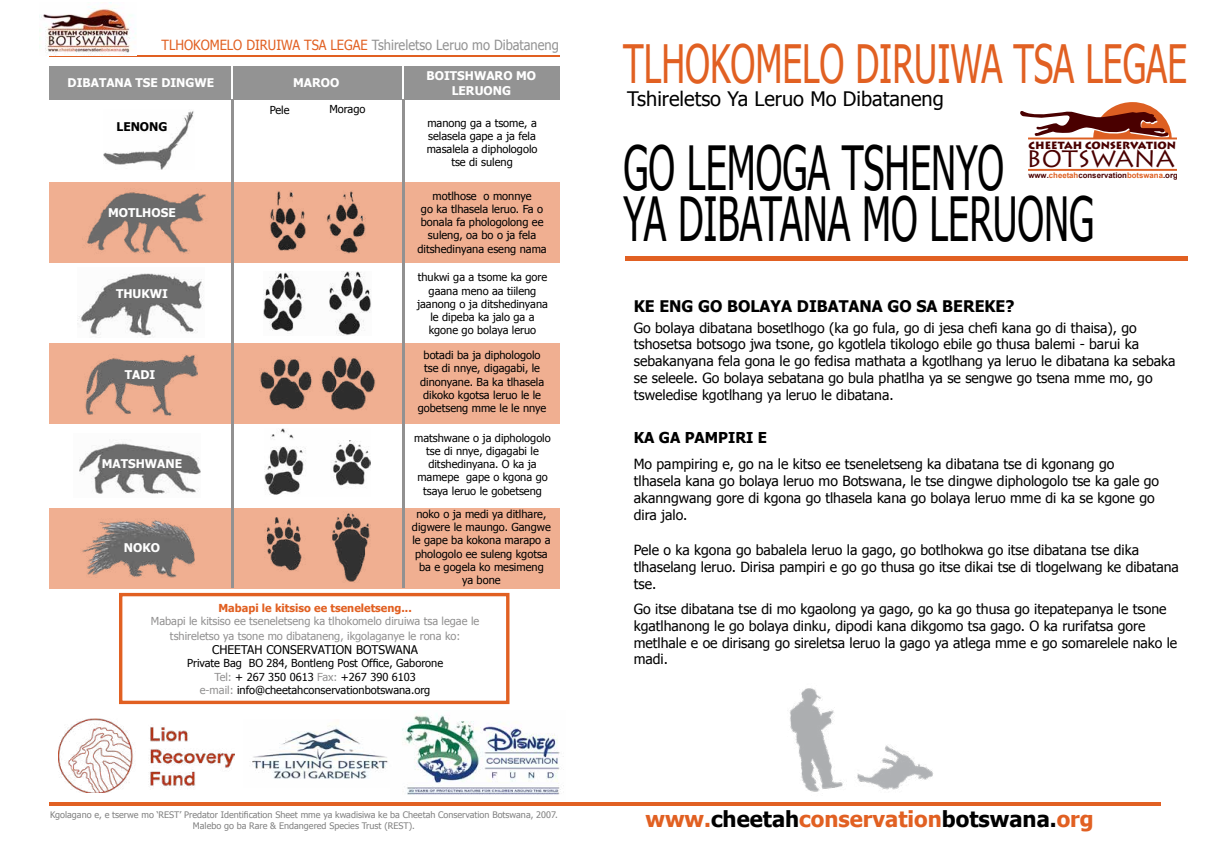
<style>
.page{position:relative;width:1208px;height:859px;background:#fff}
.page>*{position:absolute;margin:0;border:0;box-sizing:border-box;transform-origin:0 0}
.t1{font:60.8px/51px "Tahoma";color:#000;scale:.62 1}
.t2{font:52.8px "Tahoma";color:#e16022;scale:.67 1}
.t3{font:23.9px "Lithos Pro";color:#4a0000}
.t4{font:700 22px "Tahoma";color:#e16022}
.t5{font:20px "Tahoma";color:#000}
.t6{font:700 16px "Tahoma";color:#000}
.t7{font:700 15px "Tahoma";color:#000}
.t8{font:14px/16.8px "Tahoma";color:#000}
.t9{font:14px "Tahoma";color:#939393;scale:.92 1}
.t10{font:700 12px/14.4px "Tahoma";color:#fff;text-align:center}
.t11{font:12px "Tahoma";color:#000}
.t12{font:700 12px "Tahoma";color:#000}
.t13{font:11px/13.2px "Tahoma";color:#000;text-align:center}
.t14{font:11px/14.4px "Tahoma";color:#929191;text-align:center}
.t15{font:700 11px "Tahoma";color:#e16022}
.t16{font:900 10.4px "Lithos Pro";color:#4a0000}
.t17{font:9px/10.8px "Tahoma";color:#818181;text-align:center}
.t18{font:700 7.8px "Arial";color:#4a0000}
.s1{color:#e16022}
.s2{color:#929191}
.s3{color:#010102}
.s4{color:#dd5f22}
.s5{color:#000}
</style>
<div class="page">
<div style="left:404px;top:67px;width:155px;height:33px;background:#939393"></div>
<div style="left:233px;top:67px;width:169px;height:33px;background:#939393"></div>
<div style="left:49px;top:67px;width:182px;height:33px;background:#939393"></div>
<div style="left:49px;top:182px;width:510px;height:80px;background:#f0af91"></div>
<div style="left:49px;top:343px;width:510px;height:80px;background:#f0af91"></div>
<div style="left:49px;top:508px;width:510px;height:80px;background:#f0af91"></div>
<hr style="left:231px;top:100px;width:2px;height:488px;background:#929191">
<hr style="left:402px;top:100px;width:2px;height:488px;background:#929191">
<hr style="left:49px;top:802px;width:1111px;height:4px;background:#e16022">
<hr style="left:626px;top:257px;width:562px;height:4px;background:#e16022">
<img style="left:104px;top:111px;width:90px;height:59px">
<img style="left:77px;top:273px;width:126px;height:65px">
<img style="left:79px;top:442px;width:122px;height:52px">
<img style="left:266px;top:513px;width:105px;height:70px">
<img style="left:265px;top:429px;width:105px;height:66px">
<img style="left:263px;top:271px;width:108px;height:64px">
<img style="left:270px;top:191px;width:95px;height:62px">
<img style="left:87px;top:192px;width:119px;height:62px">
<img style="left:82px;top:520px;width:113px;height:57px">
<img style="left:260px;top:357px;width:116px;height:53px">
<hr style="left:49px;top:55px;width:510px;height:2px;background:#e16022">
<img style="left:790px;top:688px;width:53px;height:104px">
<img style="left:857px;top:745px;width:76px;height:45px">
<img style="left:58px;top:718px;width:177px;height:75px">
<hr style="left:1028px;top:138px;width:149px;height:1px;background:#dd5f22">
<hr style="left:1028px;top:169px;width:149px;height:2px;background:#dd5f22">
<svg style="left:1020px;top:102px;width:151px;height:37px"></svg>
<img style="left:402px;top:715px;width:162px;height:80px">
<img style="left:85px;top:354px;width:113px;height:61px">
<div style="left:116px;top:122px;width:51px;height:9px;background:#fff"></div>
<div style="left:125px;top:370px;width:34px;height:9px;background:#696a6a"></div>
<div style="left:119px;top:593px;width:390px;height:111px;border:3px solid #e16022"></div>
<img style="left:252px;top:725px;width:136px;height:54px">
<img style="left:41px;top:2px;width:95px;height:53px">
<p class="t9" style="left:161px;top:35px;width:433px"><span class="s1">TLHOKOMELO DIRUIWA TSA LEGAE</span> Tshireletso Leruo mo Dibataneng</p>
<p class="t10" style="left:68px;top:75px;width:148px">DIBATANA TSE DINGWE</p>
<p class="t10" style="left:293px;top:75px;width:48px">MAROO</p>
<p class="t10" style="left:427px;top:68px;width:111px">BOITSHWARO MO<br>LERUONG</p>
<p class="t13" style="left:427px;top:116px;width:112px">manong ga a tsome, a selasela gape a ja fela masalela a diphologolo tse di suleng</p>
<p class="t13" style="left:417px;top:189px;width:131px">motlhose o monnye<br>go ka tlhasela leruo. Fa o bonala fa phologolong ee suleng, oa bo o ja fela ditshedinyana eseng nama</p>
<p class="t13" style="left:417px;top:270px;width:132px">thukwi ga a tsome ka gore gaana meno aa tiileng jaanong o ja ditshedinyana le dipeba ka jalo ga a kgone go bolaya leruo</p>
<p class="t13" style="left:418px;top:348px;width:130px">botadi ba ja diphologolo tse di nnye, digagabi, le dinonyane. Ba ka tlhasela dikoko kgotsa leruo le le gobetseng mme le le nnye</p>
<p class="t13" style="left:414px;top:431px;width:138px">matshwane o ja diphologolo tse di nnye, digagabi le ditshedinyana. O ka ja mamepe gape o kgona go tsaya leruo le gobetseng</p>
<p class="t13" style="left:412px;top:507px;width:140px">noko o ja medi ya ditlhare, digwere le maungo. Gangwe le gape ba kokona marapo a phologolo ee suleng kgotsa ba e gogela ko mesimeng<br>ya bone</p>
<p class="t13" style="left:270px;top:103px;width:21px">Pele</p>
<p class="t13" style="left:329px;top:102px;width:38px">Morago</p>
<p class="t12" style="left:116px;top:118px;width:52px">LENONG</p>
<p class="t10" style="left:108px;top:205px;width:69px">MOTLHOSE</p>
<p class="t10" style="left:116px;top:286px;width:53px">THUKWI</p>
<p class="t10" style="left:125px;top:367px;width:32px">TADI</p>
<p class="t10" style="left:102px;top:456px;width:82px">MATSHWANE</p>
<p class="t10" style="left:124px;top:540px;width:38px">NOKO</p>
<p class="t15" style="left:218px;top:600px;width:195px">Mabapi le kitsiso ee tseneletseng...</p>
<p class="t14" style="left:151px;top:614px;width:330px">Mabapi le kitsiso ee tseneletseng ka tlhokomelo diruiwa tsa legae le tshireletso ya tsone mo dibataneng, ikgolaganye le rona ko:</p>
<p class="t11" style="left:212px;top:642px;width:207px">CHEETAH CONSERVATION BOTSWANA</p>
<p class="t13" style="left:187px;top:656px;width:258px">Private Bag BO 284, Bontleng Post Office, Gaborone<br><span class="s2">Tel:</span> <span class="s3">+ 267 350 0613</span> <span class="s2">Fax:</span> +267 390 6103<br><span class="s2">e-mail:</span> info@cheetahconservationbotswana.org</p>
<h2 class="t2" style="left:623px;top:28px;width:843px">TLHOKOMELO DIRUIWA TSA LEGAE</h2>
<h3 class="t5" style="left:627px;top:86px;width:318px">Tshireletso Ya Leruo Mo Dibataneng</h3>
<h1 class="t1" style="left:623px;top:140px;width:761px">GO LEMOGA TSHENYO<br>YA DIBATANA MO LERUONG</h1>
<p class="t16" style="left:1028px;top:139px;width:149px">CHEETAH CONSERVATION</p>
<h3 class="t3" style="left:1026px;top:145px;width:150px">BOTSWANA</h3>
<p class="t18" style="left:1028px;top:170px;width:151px">www.<span class="s4">cheetah</span>conservation<span class="s4">botswana</span>.org</p>
<p class="t6" style="left:634px;top:295px;width:382px">KE ENG GO BOLAYA DIBATANA GO SA BEREKE?</p>
<p class="t8" style="left:634px;top:318px;width:543px">Go bolaya dibatana bosetlhogo (ka go fula, go di jesa chefi kana go di thaisa), go tshosetsa botsogo jwa tsone, go kgotlela tikologo ebile go thusa balemi - barui ka sebakanyana fela gona le go fedisa mathata a kgotlhang ya leruo le dibatana ka sebaka se seleele. Go bolaya sebatana go bula phatlha ya se sengwe go tsena mme mo, go tsweledise kgotlhang ya leruo le dibatana.</p>
<p class="t7" style="left:634px;top:427px;width:135px">KA GA PAMPIRI E</p>
<p class="t8" style="left:634px;top:455px;width:527px">Mo pampiring e, go na le kitso ee tseneletseng ka dibatana tse di kgonang go tlhasela kana go bolaya leruo mo Botswana, le tse dingwe diphologolo tse ka gale go akanngwang gore di kgona go tlhasela kana go bolaya leruo mme di ka se kgone go dira jalo.</p>
<p class="t8" style="left:634px;top:541px;width:546px">Pele o ka kgona go babalela leruo la gago, go botlhokwa go itse dibatana tse dika tlhaselang leruo. Dirisa pampiri e go go thusa go itse dikai tse di tlogelwang ke dibatana tse.</p>
<p class="t8" style="left:634px;top:600px;width:545px">Go itse dibatana tse di mo kgaolong ya gago, go ka go thusa go itepatepanya le tsone kgatlhanong le go bolaya dinku, dipodi kana dikgomo tsa gago. O ka rurifatsa gore metlhale e oe dirisang go sireletsa leruo la gago ya atlega mme e go somarelele nako le madi.</p>
<p class="t17" style="left:50px;top:809px;width:509px">Kgolagano e, e tserwe mo ‘REST’ Predator Identification Sheet mme ya kwadisiwa ke ba Cheetah Conservation Botswana, 2007.<br>Malebo go ba Rare &amp; Endangered Species Trust (REST).</p>
<h3 class="t4" style="left:645px;top:803px;width:450px">www.<span class="s5">cheetah</span>conservation<span class="s5">botswana.</span>org</h3>
</div>
